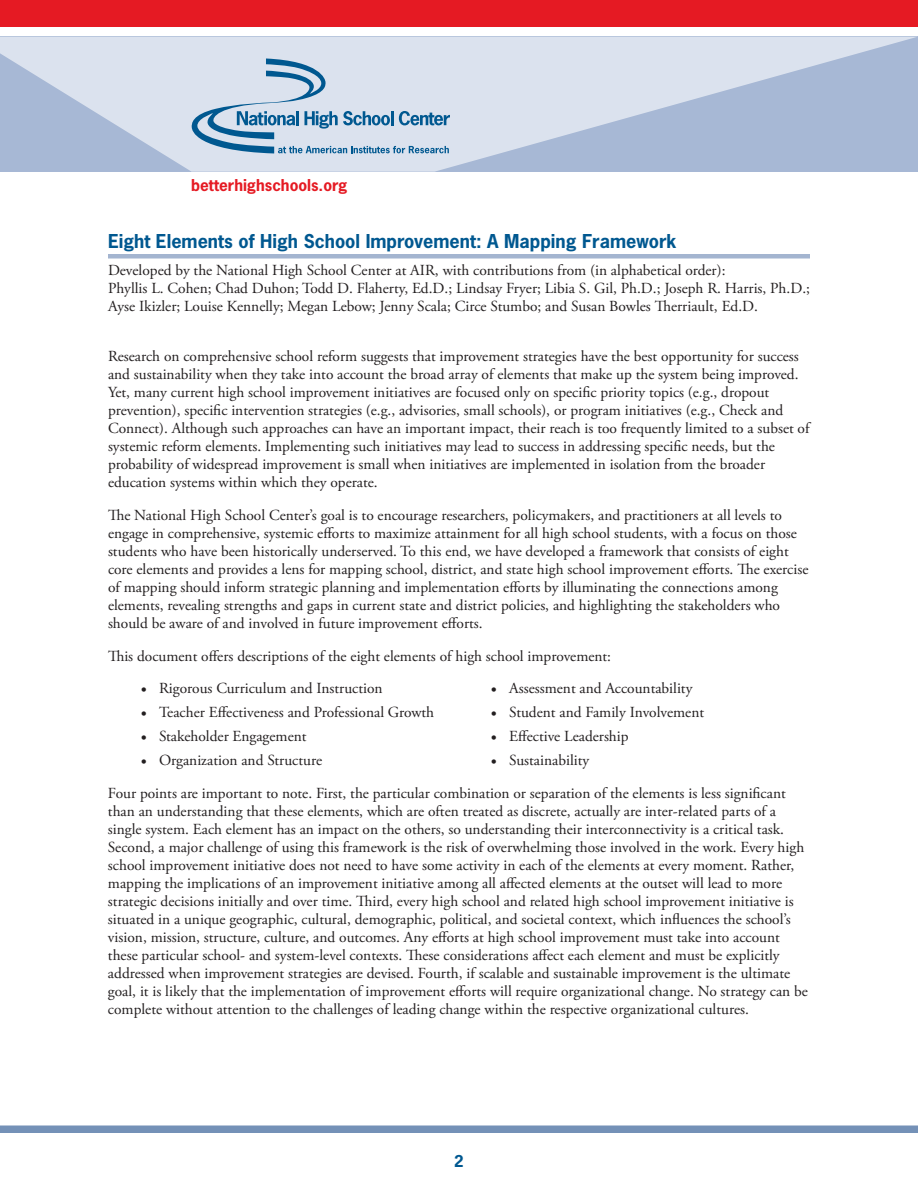
<style>
.page{position:relative;width:918px;height:1188px;background:#fff}
.page>*{position:absolute;margin:0;border:0;box-sizing:border-box;transform-origin:0 0}
.t1{font:700 18px "News Gothic Std";color:#005890}
.t2{font:15.3px/18px "Adobe Garamond Pro";color:#231f20}
.t3{font:700 15.3px "News Gothic Std";color:#e51a23}
.t4{font:700 15.3px "News Gothic Std";color:#005890}
</style>
<div class="page">
<svg style="left:0;top:37px;width:918px;height:135px;background:#c3cfe2"></svg>
<div style="left:0;top:0;width:918px;height:26px;background:#e51a23"></div>
<div style="left:0;top:1125px;width:918px;height:8px;background:#7491b7"></div>
<svg style="left:192px;top:58px;width:258px;height:95px;background:#b8ccdf"></svg>
<div style="left:108px;top:254px;width:702px;height:5px;background:#a4b5d0"></div>
<p class="t3" style="left:191px;top:175px;width:158px">betterhighschools.org</p>
<p class="t1" style="left:108px;top:229px;width:570px">Eight Elements of High School Improvement: A Mapping Framework</p>
<p class="t2" style="left:108px;top:262px;width:704px">Developed by the National High School Center at AIR, with contributions from (in alphabetical order):<br>Phyllis L. Cohen; Chad Duhon; Todd D. Flaherty, Ed.D.; Lindsay Fryer; Libia S. Gil, Ph.D.; Joseph R. Harris, Ph.D.;<br>Ayse Ikizler; Louise Kennelly; Megan Lebow; Jenny Scala; Circe Stumbo; and Susan Bowles Therriault, Ed.D.</p>
<p class="t2" style="left:108px;top:347px;width:703px">Research on comprehensive school reform suggests that improvement strategies have the best opportunity for success and sustainability when they take into account the broad array of elements that make up the system being improved.<br>Yet, many current high school improvement initiatives are focused only on specific priority topics (e.g., dropout prevention), specific intervention strategies (e.g., advisories, small schools), or program initiatives (e.g., Check and Connect). Although such approaches can have an important impact, their reach is too frequently limited to a subset of systemic reform elements. Implementing such initiatives may lead to success in addressing specific needs, but the probability of widespread improvement is small when initiatives are implemented in isolation from the broader education systems within which they operate.</p>
<p class="t2" style="left:108px;top:506px;width:702px">The National High School Center’s goal is to encourage researchers, policymakers, and practitioners at all levels to engage in comprehensive, systemic efforts to maximize attainment for all high school students, with a focus on those students who have been historically underserved. To this end, we have developed a framework that consists of eight core elements and provides a lens for mapping school, district, and state high school improvement efforts. The exercise of mapping should inform strategic planning and implementation efforts by illuminating the connections among elements, revealing strengths and gaps in current state and district policies, and highlighting the stakeholders who should be aware of and involved in future improvement efforts.</p>
<p class="t2" style="left:108px;top:647px;width:505px">This document offers descriptions of the eight elements of high school improvement:</p>
<p class="t2" style="left:141px;top:679px;width:243px">• Rigorous Curriculum and Instruction</p>
<p class="t2" style="left:141px;top:703px;width:295px">• Teacher Effectiveness and Professional Growth</p>
<p class="t2" style="left:141px;top:727px;width:167px">• Stakeholder Engagement</p>
<p class="t2" style="left:141px;top:751px;width:183px">• Organization and Structure</p>
<p class="t2" style="left:491px;top:679px;width:203px">• Assessment and Accountability</p>
<p class="t2" style="left:491px;top:703px;width:214px">• Student and Family Involvement</p>
<p class="t2" style="left:491px;top:727px;width:139px">• Effective Leadership</p>
<p class="t2" style="left:108px;top:744px;width:679px;line-height:33px;text-indent:383px">• Sustainability<br>Four points are important to note. First, the particular combination or separation of the elements is less significant</p>
<p class="t2" style="left:108px;top:802px;width:701px">than an understanding that these elements, which are often treated as discrete, actually are inter-related parts of a single system. Each element has an impact on the others, so understanding their interconnectivity is a critical task.<br>Second, a major challenge of using this framework is the risk of overwhelming those involved in the work. Every high school improvement initiative does not need to have some activity in each of the elements at every moment. Rather, mapping the implications of an improvement initiative among all affected elements at the outset will lead to more strategic decisions initially and over time. Third, every high school and related high school improvement initiative is situated in a unique geographic, cultural, demographic, political, and societal context, which influences the school’s vision, mission, structure, culture, and outcomes. Any efforts at high school improvement must take into account these particular school- and system-level contexts. These considerations affect each element and must be explicitly addressed when improvement strategies are devised. Fourth, if scalable and sustainable improvement is the ultimate goal, it is likely that the implementation of improvement efforts will require organizational change. No strategy can be complete without attention to the challenges of leading change within the respective organizational cultures.</p>
<p class="t4" style="left:454px;top:1151px;width:11px">2</p>
</div>
